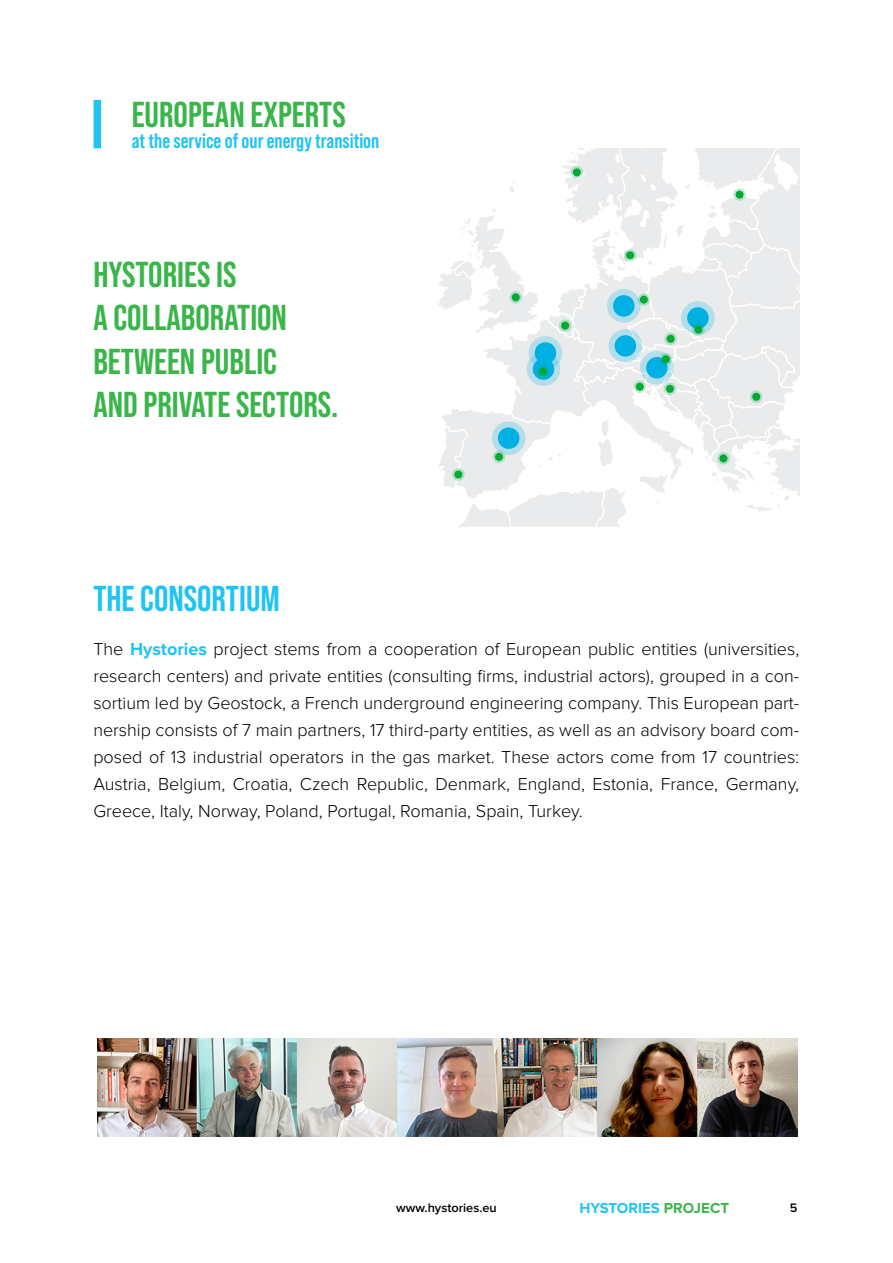
<style>
.page{position:relative;width:893px;height:1263px;background:#fff}
.page>*{position:absolute;margin:0;border:0;box-sizing:border-box;transform-origin:0 0}
.t1{font:700 36px/43.2px "Bebas Neue Pro";color:#39b54a}
.t2{font:700 36px "Bebas Neue Pro";color:#20c4f4}
.t3{font:700 21px "Bebas Neue Pro";color:#20c4f4}
.t4{font:300 18px/27px "Proxima Nova";color:#000;text-align:justify}
.t5{font:700 15px "Proxima Nova";color:#20c4f4}
.t6{font:600 12.75px "Proxima Nova";color:#000}
.s1{font-weight:700;color:#20c4f4}
.s2{color:#39b54a}
</style>
<div class="page">
<svg style="left:437px;top:148px;width:362px;height:379px"></svg>
<svg style="left:607px;top:289px;width:34px;height:34px"></svg>
<div style="left:613px;top:295px;width:21px;height:22px;background:#00b0e2;border-radius:50%"></div>
<svg style="left:509px;top:291px;width:13px;height:13px"></svg>
<div style="left:512px;top:293px;width:8px;height:8px;background:#01aa36;border-radius:50%"></div>
<svg style="left:559px;top:319px;width:12px;height:13px"></svg>
<div style="left:561px;top:322px;width:8px;height:8px;background:#01aa36;border-radius:50%"></div>
<svg style="left:570px;top:166px;width:13px;height:13px"></svg>
<div style="left:573px;top:168px;width:8px;height:8px;background:#01aa36;border-radius:50%"></div>
<svg style="left:624px;top:249px;width:12px;height:13px"></svg>
<div style="left:626px;top:251px;width:8px;height:8px;background:#01aa36;border-radius:50%"></div>
<svg style="left:638px;top:293px;width:12px;height:13px"></svg>
<div style="left:640px;top:296px;width:8px;height:8px;background:#01aa36;border-radius:50%"></div>
<svg style="left:664px;top:332px;width:13px;height:13px"></svg>
<div style="left:667px;top:335px;width:8px;height:8px;background:#01aa36;border-radius:50%"></div>
<svg style="left:634px;top:380px;width:12px;height:13px"></svg>
<div style="left:636px;top:383px;width:8px;height:8px;background:#01aa36;border-radius:50%"></div>
<svg style="left:664px;top:382px;width:12px;height:13px"></svg>
<div style="left:666px;top:385px;width:8px;height:8px;background:#01aa36;border-radius:50%"></div>
<svg style="left:493px;top:451px;width:12px;height:12px"></svg>
<div style="left:495px;top:453px;width:8px;height:8px;background:#01aa36;border-radius:50%"></div>
<svg style="left:452px;top:468px;width:13px;height:13px"></svg>
<div style="left:454px;top:470px;width:8px;height:8px;background:#01aa36;border-radius:50%"></div>
<svg style="left:717px;top:452px;width:13px;height:13px"></svg>
<div style="left:719px;top:454px;width:8px;height:8px;background:#01aa36;border-radius:50%"></div>
<svg style="left:750px;top:390px;width:12px;height:13px"></svg>
<div style="left:752px;top:393px;width:8px;height:8px;background:#01aa36;border-radius:50%"></div>
<svg style="left:733px;top:188px;width:13px;height:13px"></svg>
<div style="left:735px;top:191px;width:8px;height:8px;background:#01aa36;border-radius:50%"></div>
<svg style="left:609px;top:329px;width:33px;height:34px"></svg>
<div style="left:615px;top:335px;width:21px;height:22px;background:#00b0e2;border-radius:50%"></div>
<svg style="left:640px;top:351px;width:34px;height:34px"></svg>
<div style="left:646px;top:357px;width:22px;height:21px;background:#00b0e2;border-radius:50%"></div>
<svg style="left:681px;top:301px;width:34px;height:34px"></svg>
<div style="left:687px;top:307px;width:22px;height:22px;background:#00b0e2;border-radius:50%"></div>
<svg style="left:692px;top:323px;width:13px;height:13px"></svg>
<div style="left:694px;top:326px;width:8px;height:8px;background:#01aa36;border-radius:50%"></div>
<svg style="left:660px;top:353px;width:12px;height:12px"></svg>
<div style="left:662px;top:355px;width:8px;height:8px;background:#01aa36;border-radius:50%"></div>
<svg style="left:529px;top:336px;width:33px;height:34px"></svg>
<div style="left:535px;top:342px;width:21px;height:22px;background:#00b0e2;border-radius:50%"></div>
<svg style="left:527px;top:352px;width:33px;height:34px"></svg>
<div style="left:533px;top:358px;width:21px;height:22px;background:#00b0e2;border-radius:50%"></div>
<svg style="left:537px;top:365px;width:12px;height:13px"></svg>
<div style="left:539px;top:368px;width:8px;height:8px;background:#01aa36;border-radius:50%"></div>
<svg style="left:492px;top:421px;width:33px;height:34px"></svg>
<div style="left:498px;top:427px;width:21px;height:22px;background:#00b0e2;border-radius:50%"></div>
<img style="left:97px;top:1038px;width:700px;height:99px">
<div style="left:94px;top:100px;width:7px;height:48px;background:#20c4f4"></div>
<hr style="left:0;top:365px;width:1px;height:898px;background:#3a4f96">
<img style="left:0;top:0;width:1px;height:586px">
<h1 class="t1" style="left:132px;top:92px;width:215px">EUROPEAN EXPERTS</h1>
<p class="t3" style="left:132px;top:129px;width:249px">at the service of our energy transition</p>
<h1 class="t1" style="left:93px;top:253px;width:247px">HYSTORIES IS<br>A COLLABORATION<br>BETWEEN PUBLIC<br>AND PRIVATE SECTORS.</h1>
<h1 class="t2" style="left:93px;top:578px;width:188px">THE CONSORTIUM</h1>
<p class="t4" style="left:93px;top:636px;width:707px">The <span class="s1">Hystories</span> project stems from a cooperation of European public entities (universities, research centers) and private entities (consulting firms, industrial actors), grouped in a con&shy;sortium led by Geostock, a French underground engineering company. This European part&shy;nership consists of 7 main partners, 17 third-party entities, as well as an advisory board com&shy;posed of 13 industrial operators in the gas market. These actors come from 17 countries:<br>Austria, Belgium, Croatia, Czech Republic, Denmark, England, Estonia, France, Germany, Greece, Italy, Norway, Poland, Portugal, Romania, Spain, Turkey.</p>
<p class="t6" style="left:396px;top:1200px;width:102px">www.hystories.eu</p>
<p class="t5" style="left:579px;top:1199px;width:151px">HYSTORIES <span class="s2">PROJECT</span></p>
<p class="t6" style="left:790px;top:1200px;width:9px">5</p>
</div>
